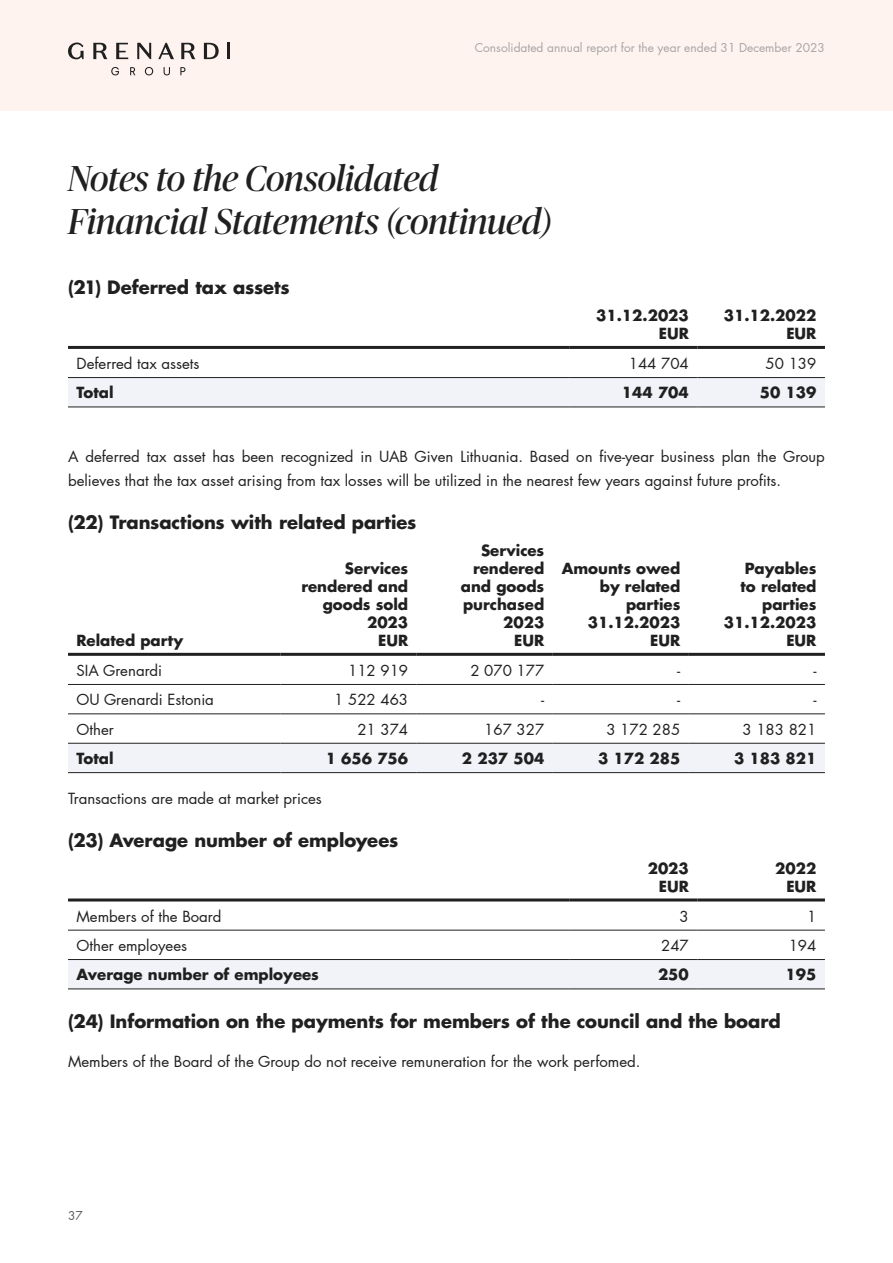
<style>
.page{position:relative;width:893px;height:1263px;background:#fff}
.page>*{position:absolute;margin:0;border:0;box-sizing:border-box;transform-origin:0 0}
.t1{font:italic 36px/43.2px "Publico Banner";letter-spacing:-.01em;color:#202020}
.t2{font:700 18px "Futura LT Pro";letter-spacing:-.005em;color:#202020}
.t3{font:15px/24px "Futura LT Pro";color:#202020}
.t4{font:700 15px/18px "Futura LT Pro";color:#202020;text-align:right}
.t5{font:12px "Futura LT Pro";color:#a6a6a6}
.t6{font:12px "Futura LT Pro";color:#595b5b}
</style>
<div class="page">
<div style="left:0;top:0;width:893px;height:111px;background:#fff3ef"></div>
<svg style="left:111px;top:67px;width:8px;height:8px"></svg>
<svg style="left:130px;top:67px;width:5px;height:8px"></svg>
<svg style="left:145px;top:67px;width:8px;height:8px"></svg>
<svg style="left:164px;top:67px;width:6px;height:8px"></svg>
<svg style="left:180px;top:67px;width:5px;height:8px"></svg>
<svg style="left:93px;top:43px;width:15px;height:16px"></svg>
<svg style="left:181px;top:43px;width:15px;height:16px"></svg>
<svg style="left:68px;top:43px;width:16px;height:16px"></svg>
<svg style="left:116px;top:43px;width:12px;height:16px"></svg>
<svg style="left:158px;top:43px;width:16px;height:16px"></svg>
<hr style="left:227px;top:43px;width:3px;height:16px;background:#202020">
<svg style="left:137px;top:43px;width:14px;height:16px"></svg>
<svg style="left:204px;top:43px;width:15px;height:16px"></svg>
<div style="left:68px;top:378px;width:757px;height:29px;background:#f1f3f8"></div>
<hr style="left:68px;top:346px;width:502px;height:3px;background:#202020">
<hr style="left:570px;top:346px;width:127px;height:3px;background:#202020">
<hr style="left:697px;top:346px;width:128px;height:3px;background:#202020">
<hr style="left:68px;top:377px;width:502px;height:1px;background:#202020">
<hr style="left:570px;top:377px;width:127px;height:1px;background:#202020">
<hr style="left:697px;top:377px;width:128px;height:1px;background:#202020">
<hr style="left:68px;top:407px;width:502px;height:1px;background:#202020">
<hr style="left:570px;top:407px;width:127px;height:1px;background:#202020">
<hr style="left:697px;top:407px;width:128px;height:1px;background:#202020">
<div style="left:68px;top:744px;width:757px;height:28px;background:#f1f3f8"></div>
<hr style="left:68px;top:653px;width:213px;height:3px;background:#202020">
<hr style="left:281px;top:653px;width:136px;height:3px;background:#202020">
<hr style="left:417px;top:653px;width:136px;height:3px;background:#202020">
<hr style="left:553px;top:653px;width:136px;height:3px;background:#202020">
<hr style="left:689px;top:653px;width:136px;height:3px;background:#202020">
<hr style="left:68px;top:684px;width:213px;height:1px;background:#202020">
<hr style="left:281px;top:684px;width:136px;height:1px;background:#202020">
<hr style="left:417px;top:684px;width:136px;height:1px;background:#202020">
<hr style="left:553px;top:684px;width:136px;height:1px;background:#202020">
<hr style="left:689px;top:684px;width:136px;height:1px;background:#202020">
<hr style="left:68px;top:713px;width:213px;height:1px;background:#202020">
<hr style="left:281px;top:713px;width:136px;height:1px;background:#202020">
<hr style="left:417px;top:713px;width:136px;height:1px;background:#202020">
<hr style="left:553px;top:713px;width:136px;height:1px;background:#202020">
<hr style="left:689px;top:713px;width:136px;height:1px;background:#202020">
<hr style="left:68px;top:743px;width:213px;height:1px;background:#202020">
<hr style="left:281px;top:743px;width:136px;height:1px;background:#202020">
<hr style="left:417px;top:743px;width:136px;height:1px;background:#202020">
<hr style="left:553px;top:743px;width:136px;height:1px;background:#202020">
<hr style="left:689px;top:743px;width:136px;height:1px;background:#202020">
<hr style="left:68px;top:772px;width:213px;height:1px;background:#202020">
<hr style="left:281px;top:772px;width:136px;height:1px;background:#202020">
<hr style="left:417px;top:772px;width:136px;height:1px;background:#202020">
<hr style="left:553px;top:772px;width:136px;height:1px;background:#202020">
<hr style="left:689px;top:772px;width:136px;height:1px;background:#202020">
<div style="left:68px;top:960px;width:757px;height:28px;background:#f1f3f8"></div>
<hr style="left:68px;top:898px;width:502px;height:3px;background:#202020">
<hr style="left:570px;top:898px;width:127px;height:3px;background:#202020">
<hr style="left:697px;top:898px;width:128px;height:3px;background:#202020">
<hr style="left:68px;top:930px;width:502px;height:1px;background:#202020">
<hr style="left:570px;top:930px;width:127px;height:1px;background:#202020">
<hr style="left:697px;top:930px;width:128px;height:1px;background:#202020">
<hr style="left:68px;top:959px;width:502px;height:1px;background:#202020">
<hr style="left:570px;top:959px;width:127px;height:1px;background:#202020">
<hr style="left:697px;top:959px;width:128px;height:1px;background:#202020">
<hr style="left:68px;top:988px;width:502px;height:1px;background:#202020">
<hr style="left:570px;top:988px;width:127px;height:1px;background:#202020">
<hr style="left:697px;top:988px;width:128px;height:1px;background:#202020">
<p class="t5" style="left:475px;top:40px;width:352px">Consolidated annual report for the year ended 31 December 2023</p>
<h1 class="t1" style="left:68px;top:154px;width:485px">Notes to the Consolidated<br>Financial Statements (continued)</h1>
<p class="t2" style="left:68px;top:273px;width:223px">(21) Deferred tax assets</p>
<p class="t4" style="left:596px;top:306px;width:94px">31.12.2023<br>EUR</p>
<p class="t4" style="left:724px;top:306px;width:94px">31.12.2022<br>EUR</p>
<p class="t3" style="left:77px;top:351px;width:125px">Deferred tax assets</p>
<p class="t3" style="left:629px;top:351px;width:62px">144 704</p>
<p class="t3" style="left:766px;top:351px;width:52px">50 139</p>
<p class="t4" style="left:77px;top:383px;width:39px">Total</p>
<p class="t4" style="left:622px;top:383px;width:68px">144 704</p>
<p class="t4" style="left:760px;top:383px;width:58px">50 139</p>
<p class="t3" style="left:68px;top:444px;width:758px">A deferred tax asset has been recognized in UAB Given Lithuania. Based on five-year business plan the Group believes that the tax asset arising from tax losses will be utilized in the nearest few years against future profits.</p>
<p class="t2" style="left:68px;top:508px;width:350px">(22) Transactions with related parties</p>
<p class="t4" style="left:77px;top:631px;width:108px">Related party</p>
<p class="t4" style="left:301px;top:559px;width:108px">Services rendered and goods sold<br>2023<br>EUR</p>
<p class="t4" style="left:461px;top:541px;width:85px">Services rendered and goods purchased<br>2023<br>EUR</p>
<p class="t4" style="left:562px;top:559px;width:120px">Amounts owed by related parties<br>31.12.2023<br>EUR</p>
<p class="t4" style="left:724px;top:559px;width:94px">Payables<br>to related parties<br>31.12.2023<br>EUR</p>
<p class="t3" style="left:77px;top:658px;width:87px">SIA Grenardi</p>
<p class="t3" style="left:348px;top:658px;width:62px">112 919</p>
<p class="t3" style="left:470px;top:658px;width:75px">2 070 177</p>
<p class="t3" style="left:677px;top:658px;width:5px">-</p>
<p class="t3" style="left:813px;top:658px;width:5px">-</p>
<p class="t3" style="left:77px;top:688px;width:139px">OU Grenardi Estonia</p>
<p class="t3" style="left:334px;top:688px;width:75px">1 522 463</p>
<p class="t3" style="left:541px;top:688px;width:5px">-</p>
<p class="t3" style="left:677px;top:688px;width:5px">-</p>
<p class="t3" style="left:813px;top:688px;width:5px">-</p>
<p class="t3" style="left:77px;top:717px;width:39px">Other</p>
<p class="t3" style="left:357px;top:717px;width:52px">21 374</p>
<p class="t3" style="left:484px;top:717px;width:62px">167 327</p>
<p class="t3" style="left:606px;top:717px;width:75px">3 172 285</p>
<p class="t3" style="left:742px;top:717px;width:75px">3 183 821</p>
<p class="t4" style="left:77px;top:749px;width:39px">Total</p>
<p class="t4" style="left:326px;top:749px;width:84px">1 656 756</p>
<p class="t4" style="left:462px;top:749px;width:84px">2 237 504</p>
<p class="t4" style="left:598px;top:749px;width:84px">3 172 285</p>
<p class="t4" style="left:734px;top:749px;width:84px">3 183 821</p>
<p class="t3" style="left:68px;top:786px;width:255px">Transactions are made at market prices</p>
<p class="t2" style="left:68px;top:826px;width:332px">(23) Average number of employees</p>
<p class="t4" style="left:648px;top:858px;width:43px">2023<br>EUR</p>
<p class="t4" style="left:775px;top:858px;width:43px">2022<br>EUR</p>
<p class="t3" style="left:77px;top:904px;width:146px">Members of the Board</p>
<p class="t3" style="left:680px;top:904px;width:11px">3</p>
<p class="t3" style="left:807px;top:904px;width:11px">1</p>
<p class="t3" style="left:77px;top:933px;width:112px">Other employees</p>
<p class="t3" style="left:661px;top:933px;width:29px">247</p>
<p class="t3" style="left:789px;top:933px;width:29px">194</p>
<p class="t4" style="left:77px;top:965px;width:244px">Average number of employees</p>
<p class="t4" style="left:658px;top:965px;width:32px">250</p>
<p class="t4" style="left:786px;top:965px;width:32px">195</p>
<p class="t2" style="left:68px;top:1007px;width:714px">(24) Information on the payments for members of the council and the board</p>
<p class="t3" style="left:68px;top:1049px;width:571px">Members of the Board of the Group do not receive remuneration for the work perfomed.</p>
<p class="t6" style="left:68px;top:1208px;width:16px">37</p>
</div>
